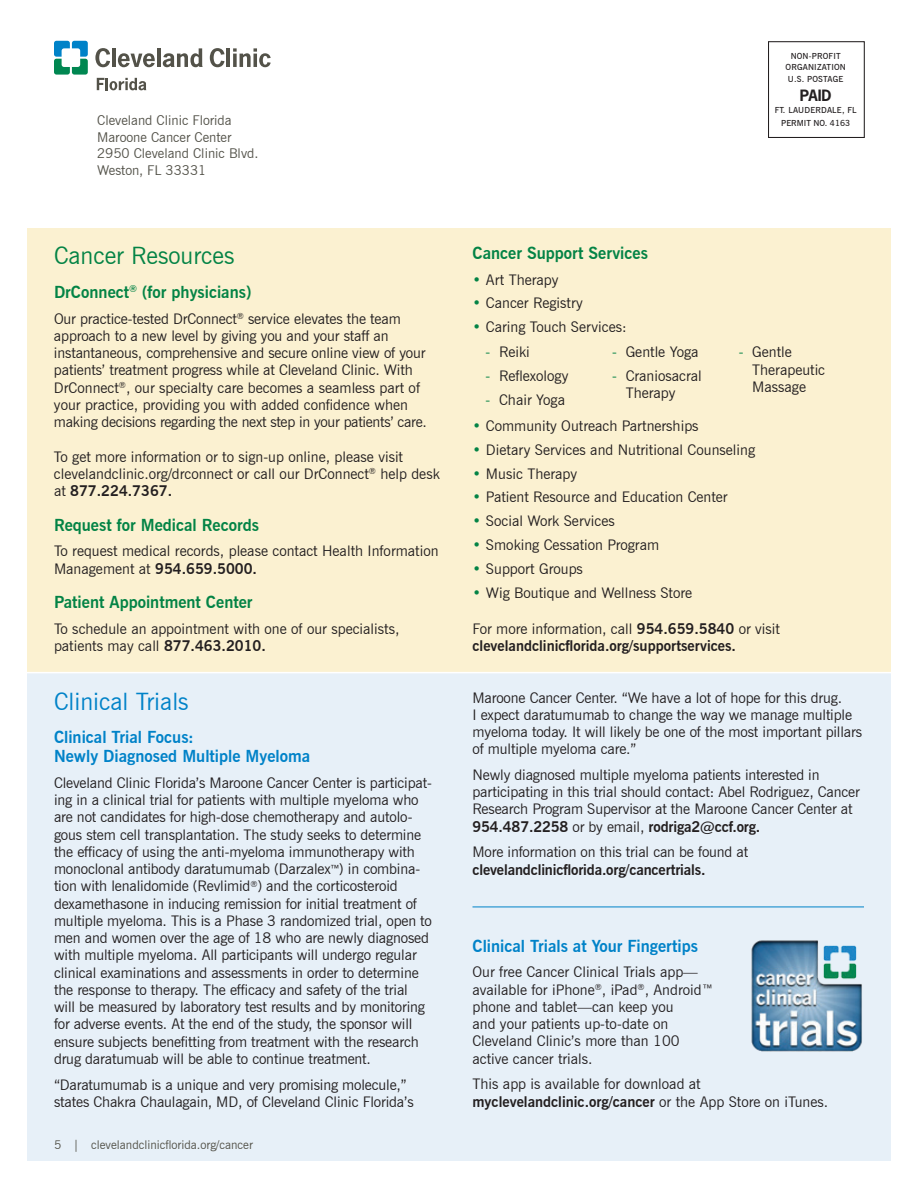
<style>
.page{position:relative;width:918px;height:1188px;background:#fff}
.page>*{position:absolute;margin:0;border:0;box-sizing:border-box;transform-origin:0 0}
.t1{font:24px "News Gothic BT";color:#038345}
.t2{font:24px "News Gothic BT";color:#0082c8}
.t3{font:700 16.5px "News Gothic BT";color:#038345}
.t4{font:700 16.5px/19.5px "News Gothic BT";color:#0082c8}
.t5{font:14.7px/17.2px "News Gothic BT";letter-spacing:-.01em;color:#231f20}
.t6{font:700 14.7px/17.2px "News Gothic BT";color:#231f20}
.t7{font:700 14.7px "News Gothic";color:#231f20}
.t8{font:13.5px/16.5px "News Gothic BT";color:#535249}
.t9{font:12px "News Gothic BT";color:#535249}
.t10{font:600 8.4px/11.6px "News Gothic BT";letter-spacing:.02em;color:#231f20;text-align:center}
.t11{font:600 8.4px "News Gothic BT";color:#231f20}
.s1{font-weight:700}
.s2{color:#038345}
.s3{font-weight:400}
</style>
<div class="page">
<div style="left:27px;top:666px;width:864px;height:495px;background:#e7f0f8"></div>
<div style="left:768px;top:41px;width:97px;height:97px;border:1px solid #231f20"></div>
<svg style="left:54px;top:41px;width:34px;height:34px"></svg>
<svg style="left:95px;top:48px;width:15px;height:19px"></svg>
<hr style="left:112px;top:48px;width:4px;height:19px;background:#535249">
<svg style="left:118px;top:53px;width:37px;height:14px"></svg>
<hr style="left:157px;top:48px;width:4px;height:19px;background:#535249">
<svg style="left:210px;top:48px;width:14px;height:19px"></svg>
<hr style="left:227px;top:48px;width:3px;height:19px;background:#535249">
<svg style="left:233px;top:48px;width:38px;height:19px"></svg>
<svg style="left:163px;top:48px;width:40px;height:19px"></svg>
<svg style="left:97px;top:78px;width:49px;height:12px"></svg>
<img style="left:751px;top:940px;width:111px;height:112px">
<div style="left:27px;top:228px;width:864px;height:445px;background:#fbf1d1"></div>
<hr style="left:17px;top:672px;width:901px;height:1px;background:#fff">
<hr style="left:472px;top:907px;width:392px;height:1px;background:#0082c8">
<p class="t10" style="left:786px;top:50px;width:62px">NON-PROFIT<br>ORGANIZATION<br>U.S. POSTAGE</p>
<p class="t7" style="left:800px;top:86px;width:33px">PAID</p>
<p class="t10" style="left:775px;top:105px;width:83px">FT. LAUDERDALE, FL</p>
<p class="t8" style="left:97px;top:112px;width:136px">Cleveland Clinic Florida</p>
<p class="t11" style="left:781px;top:118px;width:71px">PERMIT NO. 4163</p>
<p class="t8" style="left:97px;top:129px;width:163px">Maroone Cancer Center<br>2950 Cleveland Clinic Blvd.<br>Weston, FL 33331</p>
<h1 class="t1" style="left:54px;top:241px;width:182px">Cancer Resources</h1>
<p class="t3" style="left:54px;top:282px;width:199px">DrConnect<sup>®</sup> (for physicians)</p>
<p class="t5" style="left:54px;top:310px;width:374px">Our practice-tested DrConnect<sup>®</sup> service elevates the team approach to a new level by giving you and your staff an instantaneous, comprehensive and secure online view of your patients’ treatment progress while at Cleveland Clinic. With DrConnect<sup>®</sup>, our specialty care becomes a seamless part of your practice, providing you with added confidence when making decisions regarding the next step in your patients’ care.</p>
<p class="t5" style="left:54px;top:448px;width:387px">To get more information or to sign-up online, please visit clevelandclinic.org/drconnect or call our DrConnect<sup>®</sup> help desk at <span class="s1">877.224.7367.</span></p>
<p class="t3" style="left:54px;top:515px;width:206px">Request for Medical Records</p>
<p class="t5" style="left:54px;top:542px;width:386px">To request medical records, please contact Health Information<br>Management at <span class="s1">954.659.5000.</span></p>
<p class="t3" style="left:54px;top:592px;width:200px">Patient Appointment Center</p>
<p class="t5" style="left:54px;top:620px;width:347px">To schedule an appointment with one of our specialists, patients may call <span class="s1">877.463.2010.</span></p>
<h1 class="t2" style="left:54px;top:687px;width:136px">Clinical Trials</h1>
<p class="t4" style="left:54px;top:727px;width:258px">Clinical Trial Focus:<br>Newly Diagnosed Multiple Myeloma</p>
<p class="t5" style="left:54px;top:774px;width:379px">Cleveland Clinic Florida’s Maroone Cancer Center is participat&shy;ing in a clinical trial for patients with multiple myeloma who are not candidates for high-dose chemotherapy and autolo&shy;gous stem cell transplantation. The study seeks to determine the efficacy of using the anti-myeloma immunotherapy with monoclonal antibody daratumumab (Darzalex<sup>™</sup>) in combina&shy;tion with lenalidomide (Revlimid<sup>®</sup>) and the corticosteroid dexamethasone in inducing remission for initial treatment of multiple myeloma. This is a Phase 3 randomized trial, open to men and women over the age of 18 who are newly diagnosed with multiple myeloma. All participants will undergo regular clinical examinations and assessments in order to determine the response to therapy. The efficacy and safety of the trial will be measured by laboratory test results and by monitoring for adverse events. At the end of the study, the sponsor will ensure subjects benefitting from treatment with the research drug daratumuab will be able to continue treatment.</p>
<p class="t5" style="left:54px;top:1076px;width:361px">“Daratumumab is a unique and very promising molecule,” states Chakra Chaulagain, MD, of Cleveland Clinic Florida’s</p>
<p class="t9" style="left:54px;top:1138px;width:200px">5 | clevelandclinicflorida.org/cancer</p>
<p class="t3" style="left:472px;top:243px;width:177px">Cancer Support Services</p>
<p class="t5" style="left:472px;top:271px;width:88px"><span class="s2">•</span> Art Therapy</p>
<p class="t5" style="left:472px;top:294px;width:112px"><span class="s2">•</span> Cancer Registry</p>
<p class="t5" style="left:472px;top:318px;width:156px"><span class="s2">•</span> Caring Touch Services:</p>
<p class="t5" style="left:486px;top:343px;width:46px"><span class="s2">-</span> Reiki</p>
<p class="t5" style="left:486px;top:367px;width:84px"><span class="s2">-</span> Reflexology</p>
<p class="t5" style="left:486px;top:391px;width:81px"><span class="s2">-</span> Chair Yoga</p>
<p class="t5" style="left:612px;top:343px;width:88px"><span class="s2">-</span> Gentle Yoga</p>
<p class="t5" style="left:626px;top:367px;width:78px;text-indent:-13px"><span class="s2">-</span> Craniosacral<br>Therapy</p>
<p class="t5" style="left:752px;top:343px;width:74px;text-indent:-13px"><span class="s2">-</span> Gentle<br>Therapeutic<br>Massage</p>
<p class="t5" style="left:472px;top:417px;width:228px"><span class="s2">•</span> Community Outreach Partnerships</p>
<p class="t5" style="left:472px;top:441px;width:284px"><span class="s2">•</span> Dietary Services and Nutritional Counseling</p>
<p class="t5" style="left:472px;top:465px;width:106px"><span class="s2">•</span> Music Therapy</p>
<p class="t5" style="left:472px;top:489px;width:257px"><span class="s2">•</span> Patient Resource and Education Center</p>
<p class="t5" style="left:472px;top:512px;width:144px"><span class="s2">•</span> Social Work Services</p>
<p class="t5" style="left:472px;top:536px;width:188px"><span class="s2">•</span> Smoking Cessation Program</p>
<p class="t5" style="left:472px;top:560px;width:112px"><span class="s2">•</span> Support Groups</p>
<p class="t5" style="left:472px;top:584px;width:221px"><span class="s2">•</span> Wig Boutique and Wellness Store</p>
<p class="t6" style="left:472px;top:620px;width:309px"><span class="s3">For more information, call</span> 954.659.5840 <span class="s3">or visit </span>clevelandclinicflorida.org/supportservices.</p>
<p class="t5" style="left:472px;top:689px;width:391px">Maroone Cancer Center. “We have a lot of hope for this drug.<br>I expect daratumumab to change the way we manage multiple myeloma today. It will likely be one of the most important pillars of multiple myeloma care.”</p>
<p class="t5" style="left:472px;top:766px;width:389px">Newly diagnosed multiple myeloma patients interested in participating in this trial should contact: Abel Rodriguez, Cancer Research Program Supervisor at the Maroone Cancer Center at <span class="s1">954.487.2258</span> or by email, <span class="s1">rodriga2@ccf.org.</span></p>
<p class="t5" style="left:472px;top:844px;width:277px">More information on this trial can be found at</p>
<p class="t6" style="left:472px;top:861px;width:235px">clevelandclinicflorida.org/cancertrials.</p>
<p class="t4" style="left:472px;top:936px;width:227px">Clinical Trials at Your Fingertips</p>
<p class="t5" style="left:472px;top:963px;width:243px">Our free Cancer Clinical Trials app— available for iPhone<sup>®</sup>, iPad<sup>®</sup>, Android™ phone and tablet—can keep you<br>and your patients up-to-date on<br>Cleveland Clinic’s more than 100 active cancer trials.</p>
<p class="t5" style="left:472px;top:1075px;width:357px">This app is available for download at <span class="s1">myclevelandclinic.org/cancer</span> or the App Store on iTunes.</p>
</div>
